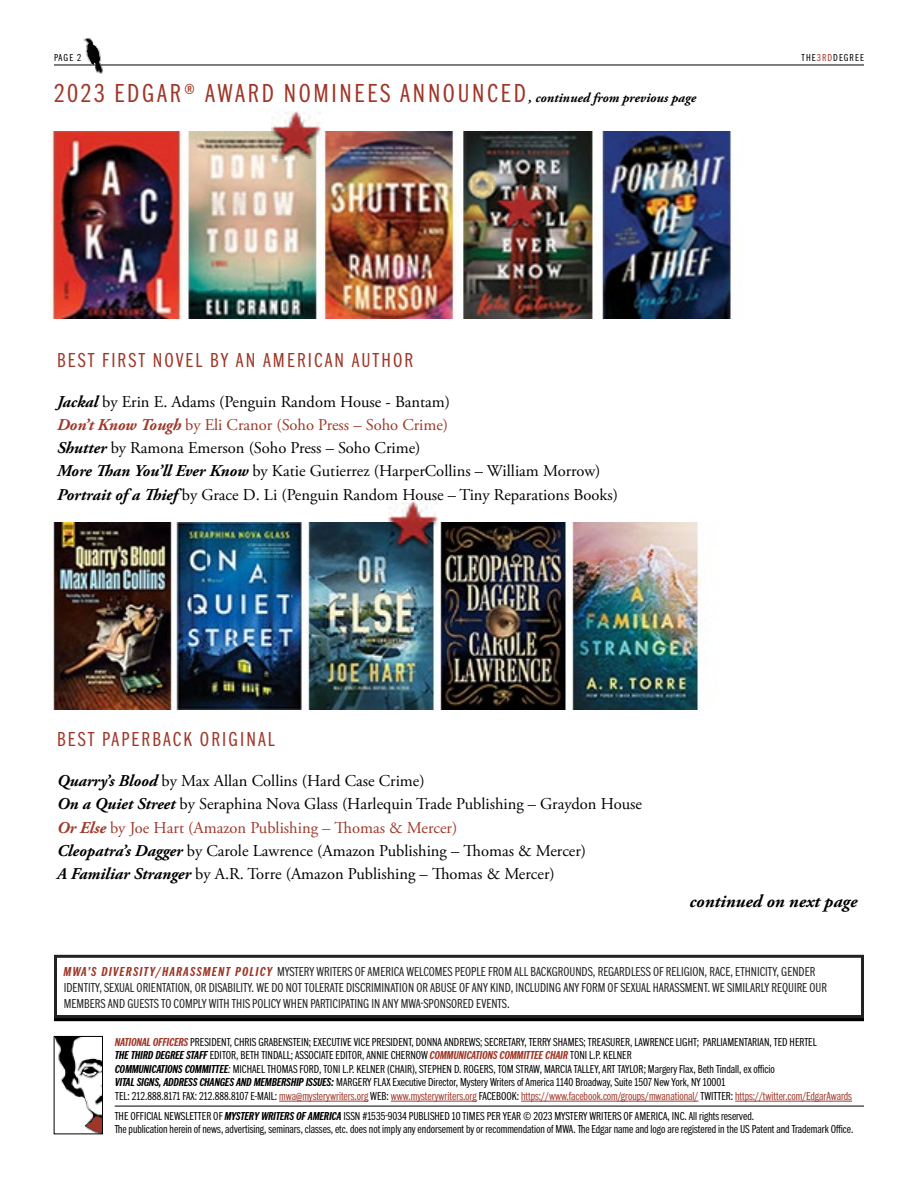
<style>
.page{position:relative;width:918px;height:1188px;background:#fff}
.page>*{position:absolute;margin:0;border:0;box-sizing:border-box;transform-origin:0 0}
.t1{font:300 27px "Franklin Cond ITC Std";letter-spacing:.1em;color:#9f3728}
.t2{font:300 21px "Franklin Cond ITC Std";letter-spacing:.1em;color:#9f3728}
.t3{font:italic 700 18px "Adobe Garamond Pro";color:#000}
.t4{font:16.5px/23.2px "Adobe Garamond Pro";color:#000}
.t5{font:300 13.5px/16.2px "Franklin Cond ITC Std";color:#222}
.t6{font:300 12px/13.5px "Franklin Cond ITC Std";color:#000;text-align:center}
.t7{font:italic 700 12px "Franklin Cond ITC Std";color:#000}
.t8{font:italic 700 12px "Franklin Cond ITC Std";color:#9f3728}
.t9{font:300 10.5px "Franklin Cond ITC Std";letter-spacing:.095em;color:#000}
.s1{color:#9f3728}
.s2{font-family:"Adobe Garamond Pro";font-weight:700;font-style:italic;font-size:13.5px;color:#000}
.s3{font-weight:700;font-style:italic}
.s4{font-weight:700;font-style:italic;color:#9f3728}
.s5{font-weight:300;font-style:normal;color:#000}
.s6{font-style:italic}
</style>
<div class="page">
<div style="left:54px;top:1015px;width:810px;height:6px;background:#000"></div>
<hr style="left:54px;top:65px;width:810px;height:1px;background:#000">
<hr style="left:115px;top:1106px;width:749px;height:1px;background:#000">
<img style="left:56px;top:1038px;width:45px;height:94px">
<div style="left:54px;top:1036px;width:49px;height:98px;border:1px solid #000"></div>
<img style="left:81px;top:38px;width:25px;height:36px">
<hr style="left:279px;top:1101px;width:89px;height:1px;background:#9f3728">
<hr style="left:391px;top:1101px;width:86px;height:1px;background:#9f3728">
<hr style="left:521px;top:1101px;width:177px;height:1px;background:#9f3728">
<hr style="left:735px;top:1101px;width:117px;height:1px;background:#9f3728">
<div style="left:54px;top:955px;width:810px;height:63px;border:3px solid #222"></div>
<img style="left:50px;top:131px;width:681px;height:188px">
<img style="left:53px;top:522px;width:647px;height:188px">
<img style="left:497px;top:183px;width:52px;height:49px">
<img style="left:272px;top:111px;width:51px;height:47px">
<img style="left:389px;top:501px;width:51px;height:47px">
<p class="t9" style="left:54px;top:52px;width:29px">PAGE 2</p>
<p class="t9" style="left:802px;top:52px;width:59px">THE<span class="s1">3RD</span>DEGREE</p>
<h1 class="t1" style="left:54px;top:79px;width:644px">2023 EDGAR® AWARD NOMINEES ANNOUNCED <span class="s2">, continued from previous page</span></h1>
<h2 class="t2" style="left:57px;top:350px;width:250px">BEST FIRST NOVEL BY AN AMERICAN</h2>
<h2 class="t2" style="left:352px;top:350px;width:41px">AUTHOR</h2>
<p class="t4" style="left:57px;top:390px;width:563px"><span class="s3">Jackal</span> by Erin E. Adams (Penguin Random House - Bantam)<br><span class="s4">Don’t Know Tough</span> <span class="s1">by Eli Cranor (Soho Press – Soho Crime)<br></span><span class="s3">Shutter</span> by Ramona Emerson (Soho Press – Soho Crime)<br><span class="s3">More Than You’ll Ever Know</span> by Katie Gutierrez (HarperCollins – William Morrow)<br><span class="s3">Portrait of a Thief</span> by Grace D. Li (Penguin Random House – Tiny Reparations Books)</p>
<h2 class="t2" style="left:57px;top:729px;width:154px">BEST PAPERBACK ORIGINAL</h2>
<p class="t4" style="left:57px;top:770px;width:587px"><span class="s3">Quarry’s Blood</span> by Max Allan Collins (Hard Case Crime)<br><span class="s3">On a Quiet Street</span> by Seraphina Nova Glass (Harlequin Trade Publishing – Graydon House <span class="s4">Or Else</span> <span class="s1">by Joe Hart (Amazon Publishing – Thomas &amp; Mercer)<br></span><span class="s3">Cleopatra’s Dagger</span> by Carole Lawrence (Amazon Publishing – Thomas &amp; Mercer)<br><span class="s3">A Familiar Stranger</span> by A.R. Torre (Amazon Publishing – Thomas &amp; Mercer)</p>
<h3 class="t3" style="left:689px;top:891px;width:169px">continued on next page</h3>
<p class="t5" style="left:64px;top:964px;width:765px"><span class="s4">MWA’S DIVERSITY/HARA SSMENT POL ICY</span> MYSTERY WRITERS OF AMERICA WELCOMES PEOPLE FROM ALL BACKGROUNDS, REGARDLESS OF RELIGION, RACE, ETHNICITY, GENDER<br>IDENTITY, SEXUAL ORIENTATION, OR DISABILITY. WE DO NOT TOLERATE DISCRIMINATION OR ABUSE OF ANY KIND, INCLUDING ANY FORM OF SEXUAL HARASSMENT. WE SIMILARLY REQUIRE OUR<br>MEMBE</p>
<p class="t5" style="left:95px;top:996px;width:416px">RS AND GUESTS TO COMPLY WITH THIS POLICY WHEN PARTICIPATING IN ANY MWA-SPONSORED EVENTS.</p>
<p class="t6" style="left:115px;top:1036px;width:598px"><span class="s4">NATIONAL OFFICERS</span> PRESIDENT, CHRIS GRABENSTEIN; EXECUTIVE VICE PRESI DENT, DONNA ANDREWS; SECRETARY, TERRY SHAMES; TREASURER, LAWRENCE LIGHT; PARLIA</p>
<p class="t6" style="left:727px;top:1036px;width:26px">MENTARIAN</p>
<p class="t6" style="left:769px;top:1036px;width:49px">, TED HERTEL</p>
<p class="t7" style="left:115px;top:1049px;width:77px">THE THIRD DEGREE STAFF</p>
<p class="t6" style="left:210px;top:1049px;width:91px">EDITOR, BETH TINDALL; ASSOCIA</p>
<p class="t6" style="left:325px;top:1049px;width:87px">TE EDITOR, ANNI E CH ERNOW</p>
<p class="t8" style="left:430px;top:1049px;width:202px">COMMUNICATIONS COMMITTEE CHAIR <span class="s5">TONI L.P. KELN ER</span></p>
<p class="t7" style="left:115px;top:1063px;width:7px">COMMU</p>
<p class="t7" style="left:144px;top:1063px;width:49px">NICATIONS COMM</p>
<p class="t6" style="left:209px;top:1063px;width:187px"><span class="s3">ITTEE</span><span class="s6">:</span> MICHAEL THOMAS FORD, TONI L.P. KELN ER (CHAIR</p>
<p class="t6" style="left:412px;top:1063px;width:364px">), STEPHEN D. ROGERS, TOM STRAW, MARCIA TALLEY, ART TAYLOR; MARGERY FLAX, BETH TINDALL, EX OFFICIO</p>
<p class="t7" style="left:115px;top:1076px;width:28px">VITAL SIGNS</p>
<p class="t7" style="left:159px;top:1076px;width:62px">, ADDRESS CHANGES</p>
<p class="t6" style="left:115px;top:1076px;width:738px"><span class="s3">AND MEMBERSHIP ISSUES:</span> MARGERY FLAX EXECUTIVE DIRECTOR, MYSTERY WRITERS OF AMERICA 1140 BROADWAY, SUITE 1507 NEW YORK, NY 10001<br>TEL: 212.888.8171 FAX: 212.888.8107 E-MAIL: <span class="s1">MWA@MYSTERYWRITERS.ORG</span> WEB: <span class="s1">WWW.MYSTERYWRITERS.ORG</span> FACEBOO K: <span class="s1">HTTPS://WWW.FACEBOOK.COM/GROUPS/MWANATIONAL/</span> TWITTER: <span class="s1">HTTPS://TWITTER.COM/EDGARAWARDS</span></p>
<p class="t6" style="left:115px;top:1110px;width:740px;text-align:left;text-indent:248px">#1535-9034 PUBLISHED 10 TIMES PER YEAR © 2023 MYSTERY WRITERS OF AMERICA, INC. ALL RIGHTS RESERVED.<br>THE PUBLICATION HEREIN OF NEWS, ADVERTISING, SEMINARS, CLASSES, ETC. DOES NOT IMPLY ANY ENDORSEMENT BY OR RECOMMENDATION OF MWA. THE EDGAR NAME AND LOGO ARE REGISTERED IN THE US PATENT AND TRADEMARK OFFICE.</p>
<p class="t6" style="left:115px;top:1110px;width:234px">THE OFFICIAL NEWSLETTE R OF <span class="s3">MYSTERY WRITERS OF AMERICA</span> ISSN</p>
</div>
